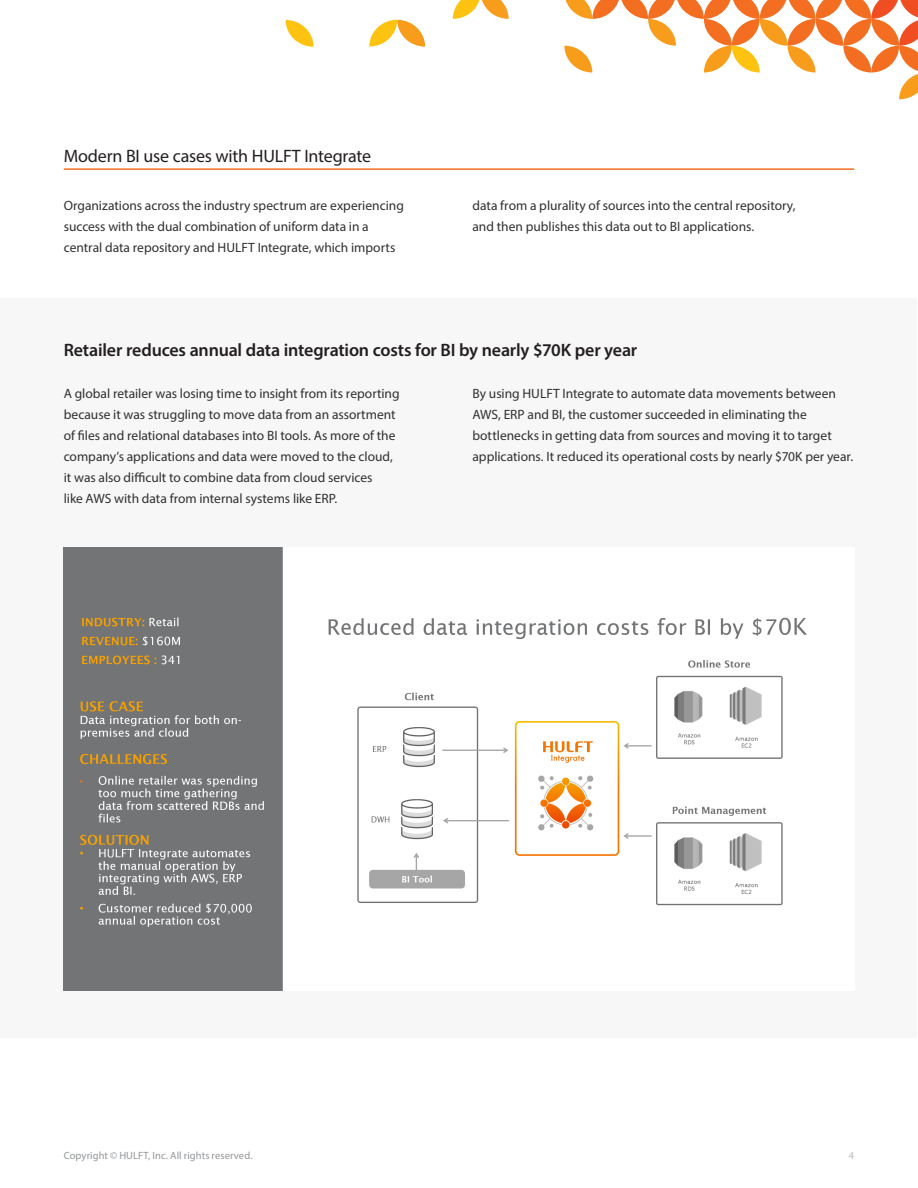
<style>
.page{position:relative;width:918px;height:1188px;background:#fff}
.page>*{position:absolute;margin:0;border:0;box-sizing:border-box;transform-origin:0 0}
.White_Paper_Section{font:600 18px "Myriad Pro";letter-spacing:-.01em;color:#231f20}
.White_Paper_Section-2{font:18px "Myriad Pro";letter-spacing:-.01em;color:#231f20}
.t1{font:13.5px/21px "Myriad Pro";color:#303030}
.t2{font:10.5px "Myriad Pro";letter-spacing:.005em;color:#939598}
.t3{font:10.5px "Myriad Pro";color:#bdbdbd}
</style>
<div class="page">
<svg style="left:453px;top:0;width:56px;height:19px"></svg>
<svg style="left:286px;top:20px;width:28px;height:27px"></svg>
<svg style="left:369px;top:20px;width:56px;height:27px"></svg>
<svg style="left:564px;top:0;width:354px;height:99px"></svg>
<div style="left:1px;top:298px;width:916px;height:739px;background:#f7f7f8"></div>
<hr style="left:64px;top:168px;width:790px;height:2px;background:#f36e21">
<img style="left:64px;top:548px;width:743px;height:443px">
<p class="White_Paper_Section-2" style="left:64px;top:145px;width:309px">Modern BI use cases with HULFT Integrate</p>
<p class="t1" style="left:64px;top:195px;width:342px">Organizations across the industry spectrum are experiencing success with the dual combination of uniform data in a central data repository and HULFT Integrate, which imports</p>
<p class="t1" style="left:472px;top:195px;width:324px">data from a plurality of sources into the central repository, and then publishes this data out to BI applications.</p>
<p class="White_Paper_Section" style="left:64px;top:339px;width:575px">Retailer reduces annual data integration costs for BI by nearly $70K per year</p>
<p class="t1" style="left:64px;top:382px;width:337px">A global retailer was losing time to insight from its reporting because it was struggling to move data from an assortment of files and relational databases into BI tools. As more of the company’s applications and data were moved to the cloud, it was also difficult to combine data from cloud services<br>like AWS with data from internal systems like ERP.</p>
<p class="t1" style="left:472px;top:382px;width:382px">By using HULFT Integrate to automate data movements between AWS, ERP and BI, the customer succeeded in eliminating the bottlenecks in getting data from sources and moving it to target applications. It reduced its operational costs by nearly $70K per year.</p>
<p class="t2" style="left:64px;top:1149px;width:190px">Copyright © HULFT, Inc. All rights reserved.</p>
<p class="t3" style="left:849px;top:1149px;width:7px">4</p>
</div>
